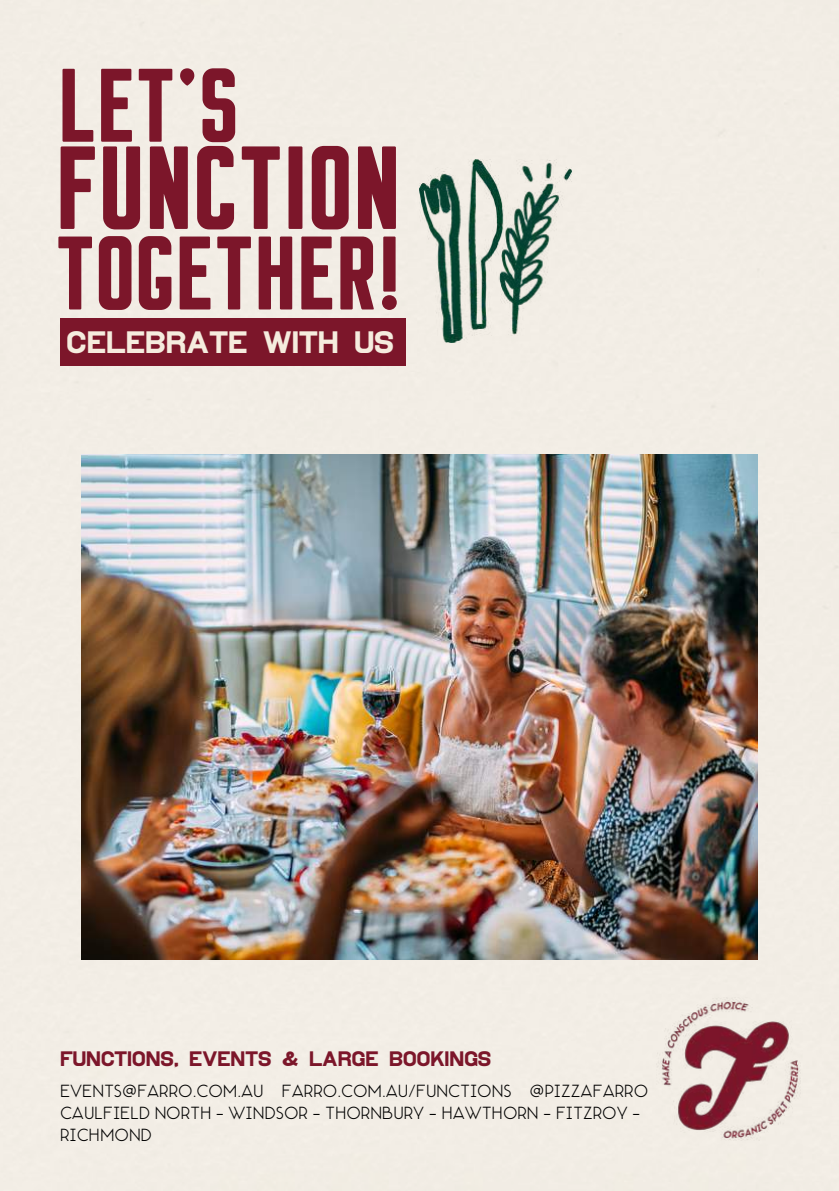
<style>
.page{position:relative;width:839px;height:1191px;background:#fff}
.page>*{position:absolute;margin:0;border:0;box-sizing:border-box;transform-origin:0 0}
.t1{font:900 103.2px "Flounder Pro";color:#7c162a}
.t2{font:900 91.2px "Flounder Pro";color:#7c162a}
.t3{font:28.6px "Sandalwood JNL";color:#f5ecde}
.t4{font:19.2px "Sandalwood JNL";color:#7c162a}
.t5{font:100 16px/21.8px "Voyager";color:#000}
</style>
<div class="page">
<div style="left:0;top:0;width:838px;height:1191px;background:#f2ede5"></div>
<div style="left:60px;top:318px;width:345px;height:48px;background:#7c162a"></div>
<img style="left:647px;top:998px;width:155px;height:147px">
<img style="left:82px;top:454px;width:675px;height:506px">
<img style="left:420px;top:160px;width:151px;height:183px">
<h2 class="t2" style="left:58px;top:73px;width:182px">LET'S</h2>
<h1 class="t1" style="left:55px;top:152px;width:347px">FUNCTION</h1>
<h2 class="t2" style="left:55px;top:241px;width:347px">TOGETHER!</h2>
<h3 class="t3" style="left:67px;top:325px;width:329px">CELEBRATE WITH US</h3>
<p class="t4" style="left:60px;top:1048px;width:433px">FUNCTIONS, EVENTS &amp; LARGE BOOKINGS</p>
<p class="t5" style="left:60px;top:1081px;width:589px">EVENTS@FARRO.COM.AU FARRO.COM.AU/FUNCTIONS @PIZZAFARRO<br>CAULFIELD NORTH - WINDSOR - THORNBURY - HAWTHORN - FITZROY -<br>RICHMOND</p>
</div>
